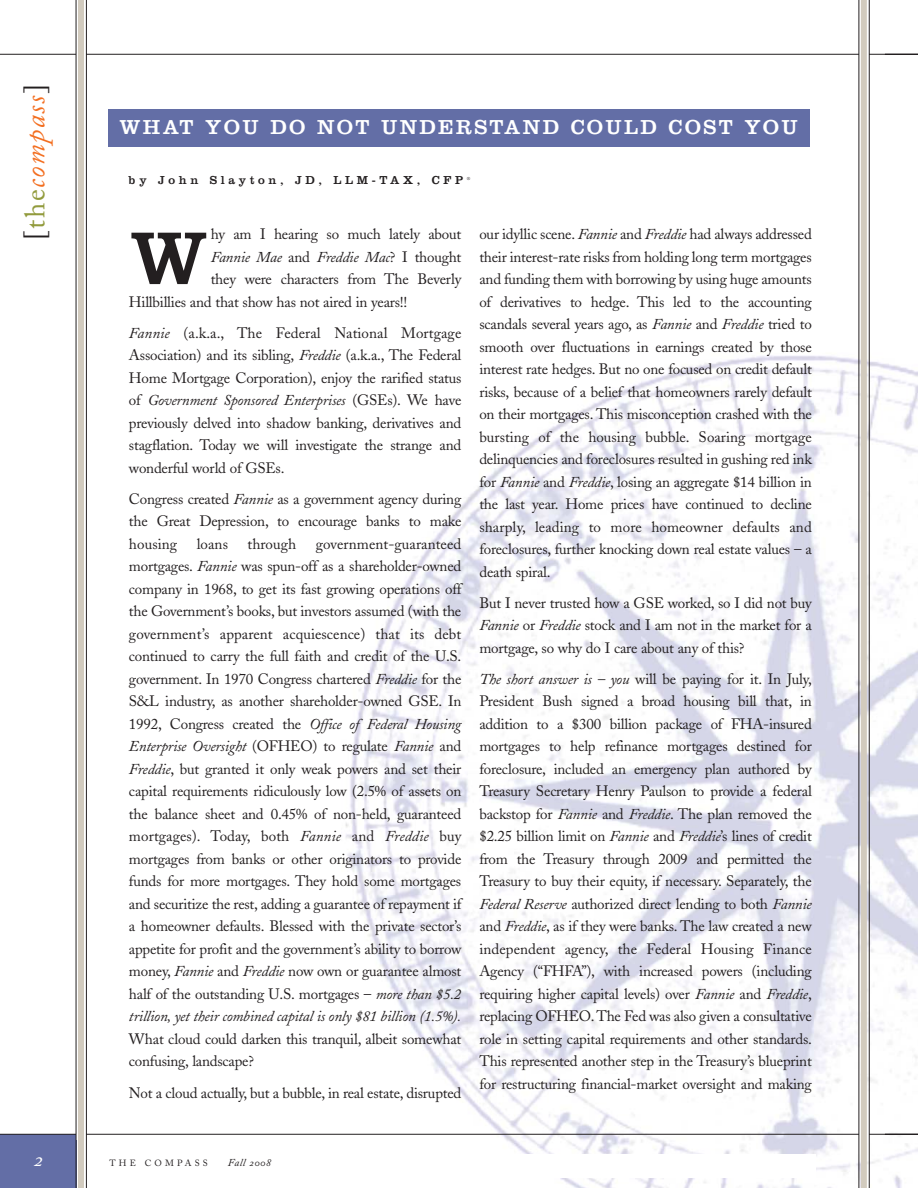
<style>
.page{position:relative;width:918px;height:1188px;background:#fff}
.page>*{position:absolute;margin:0;border:0;box-sizing:border-box;transform-origin:0 0}
.t1{font:77.55px "Clarendon";color:#231f20}
.t2{font:italic 28.05px "Adobe Caslon";letter-spacing:.06em;color:#f36f21}
.t3{font:21px "Clarendon";letter-spacing:.11em;color:#fff}
.t4{font:italic 21px "Adobe Caslon Exp";color:#fff}
.t5{font:15px/22.5px "Adobe Caslon";letter-spacing:-.015em;color:#231f20;text-align:justify}
.t6{font:italic 15px "Adobe Caslon";letter-spacing:-.015em;color:#231f20}
.t7{font:15px "Adobe Caslon";letter-spacing:.005em;color:#231f20}
.t8{font:12px "Clarendon";letter-spacing:.305em;color:#231f20}
.t9{font:italic 10.5px "Adobe Caslon";color:#231f20}
.t10{font:9px "Adobe Caslon";letter-spacing:.35em;color:#231f20}
.t11{font:300 4.5px "Clarendon";color:#231f20}
.s1{font-style:normal;color:#231f20}
.s2{font-style:normal;color:#929b3d}
.s3{font-style:normal}
.s4{font-style:italic}
.s5{font-family:"Adobe Caslon Exp"}
</style>
<div class="page">
<img style="left:341px;top:319px;width:577px;height:869px">
<div style="left:0;top:1134px;width:76px;height:54px;background:#636ea6"></div>
<hr style="left:0;top:1134px;width:918px;height:1px;background:#231f20">
<hr style="left:0;top:54px;width:918px;height:1px;background:#231f20">
<div style="left:76px;top:51px;width:10px;height:9px;background:#fff"></div>
<div style="left:76px;top:1131px;width:10px;height:9px;background:#fff"></div>
<div style="left:859px;top:1131px;width:10px;height:9px;background:#fff"></div>
<div style="left:859px;top:51px;width:10px;height:9px;background:#fff"></div>
<div style="left:861px;top:0;width:6px;height:1188px;background:#d2cbbe"></div>
<hr style="left:859px;top:0;width:1px;height:1188px;background:#231f20">
<hr style="left:869px;top:0;width:1px;height:1188px;background:#231f20">
<div style="left:78px;top:0;width:6px;height:1188px;background:#d2cbbe"></div>
<hr style="left:76px;top:0;width:1px;height:1188px;background:#231f20">
<hr style="left:86px;top:0;width:1px;height:1188px;background:#231f20">
<div style="left:108px;top:1154px;width:707px;height:24px;background:#fff"></div>
<div style="left:108px;top:109px;width:702px;height:38px;background:#636ea6"></div>
<h2 class="t2" style="left:24px;top:240px;width:158px;rotate:-90deg"><span class="s1">[</span><span class="s2">the</span>compass<span class="s1">]</span></h2>
<h3 class="t3" style="left:120px;top:120px;width:680px">WHAT YOU DO NOT UNDERSTAND COULD COST YOU</h3>
<p class="t8" style="left:129px;top:176px;width:336px">by John Slayton, JD, LLM-TAX, CFP</p>
<p class="t11" style="left:467px;top:177px;width:5px">®</p>
<h1 class="t1" style="left:130px;top:231px;width:79px">W</h1>
<p class="t5" style="left:211px;top:225px;width:252px">hy am I hearing so much lately about</p>
<p class="t6" style="left:211px;top:251px;width:252px">Fannie Mae <span class="s3">and</span> Freddie Mac<span class="s3">? I thought</span></p>
<p class="t5" style="left:211px;top:270px;width:252px">they were characters from The Beverly</p>
<p class="t5" style="left:129px;top:292px;width:280px">Hillbillies and that show has not aired in years!!</p>
<p class="t5" style="left:129px;top:323px;width:334px"><span class="s4">Fannie</span> (a.k.a., The Federal National Mortgage Association) and its sibling, <span class="s4">Freddie</span> (a.k.a., The Federal Home Mortgage Corporation), enjoy the rarified status of <span class="s4">Government Sponsored Enterprises</span> (GSEs). We have previously delved into shadow banking, derivatives and stagflation. Today we will investigate the strange and wonderful world of GSEs.</p>
<p class="t5" style="left:129px;top:489px;width:334px">Congress created <span class="s4">Fannie</span> as a government agency during the Great Depression, to encourage banks to make housing</p>
<p class="t5" style="left:129px;top:534px;width:334px;text-indent:187px">government-guaranteed mortgages. <span class="s4">Fannie</span> was spun-off as a shareholder-owned company in 1968, to get its fast growing operations off the Government’s books, but investors assumed (with the government’s apparent acquiescence) that its debt continued to carry the full faith and credit of the U.S. government. In 1970 Congress chartered <span class="s4">Freddie</span> for the S&amp;L industry, as another shareholder-owned GSE. In 1992, Congress created the <span class="s4">Office of Federal Housing Enterprise Oversight</span> (OFHEO) to regulate <span class="s4">Fannie</span> and <span class="s4">Freddie</span>, but granted it only weak powers and set their capital requirements ridiculously low (2.5% of assets on the balance sheet and 0.45% of non-held, guaranteed mortgages). Today, both <span class="s4">Fannie</span> and <span class="s4">Freddie</span> buy mortgages from banks or other originators to provide funds for more mortgages. They hold some mortgages and securitize the rest, adding a guarantee of repayment if a homeowner defaults. Blessed with the private sector’s appetite for profit and the government’s ability to borrow money, <span class="s4">Fannie</span> and <span class="s4">Freddie</span> now own or guarantee almost half of the outstanding U.S. mortgages – <span class="s4">more than $5.2 trillion, yet their combined capital is only $81 billion (1.5%).</span></p>
<p class="t5" style="left:129px;top:1029px;width:334px">What cloud could darken this tranquil, albeit somewhat confusing, landscape?</p>
<p class="t5" style="left:129px;top:1083px;width:334px">Not a cloud actually, but a bubble, in real estate, disrupted</p>
<p class="t5" style="left:197px;top:534px;width:33px">loans</p>
<p class="t7" style="left:248px;top:538px;width:50px">through</p>
<p class="t5" style="left:479px;top:225px;width:334px">our idyllic scene. <span class="s4">Fannie</span> and <span class="s4">Freddie</span> had always addressed their interest-rate risks from holding long term mortgages and funding them with borrowing by using huge amounts of derivatives to hedge. This led to the accounting scandals several years ago, as <span class="s4">Fannie</span> and <span class="s4">Freddie</span> tried to smooth over fluctuations in earnings created by those interest rate hedges. But no one focused on credit default risks, because of a belief that homeowners rarely default on their mortgages. This misconception crashed with the bursting of the housing bubble. Soaring mortgage delinquencies and foreclosures resulted in gushing red ink for <span class="s4">Fannie</span> and <span class="s4">Freddie</span>, losing an aggregate $14 billion in the last year. Home prices have continued to decline sharply, leading to more homeowner defaults and foreclosures, further knocking down real estate values – a death spiral.</p>
<p class="t5" style="left:479px;top:593px;width:334px">But I never trusted how a GSE worked, so I did not buy <span class="s4">Fannie</span> or <span class="s4">Freddie</span> stock and I am not in the market for a mortgage, so why do I care about any of this?</p>
<p class="t5" style="left:479px;top:669px;width:334px"><span class="s4">The short answer is – you</span> will be paying for it. In July, President Bush signed a broad housing bill that, in addition to a $300 billion package of FHA-insured mortgages to help refinance mortgages destined for foreclosure, included an emergency plan authored by Treasury Secretary Henry Paulson to provide a federal backstop for <span class="s4">Fannie</span> and <span class="s4">Freddie</span>. The plan removed the $2.25 billion limit on <span class="s4">Fannie</span> and <span class="s4">Freddie</span>’s lines of credit from the Treasury through 2009 and permitted the Treasury to buy their equity, if necessary. Separately, the <span class="s4">Federal Reserve</span> authorized direct lending to both <span class="s4">Fannie </span>and <span class="s4">Freddie</span>, as if they were banks. The law created a new independent agency, the Federal Housing Finance Agency (“FHFA”), with increased powers (including requiring higher capital levels) over <span class="s4">Fannie</span> and <span class="s4">Freddie</span>, replacing OFHEO. The Fed was also given a consultative role in setting capital requirements and other standards.<br>This represented another step in the Treasury’s blueprint for restructuring financial-market oversight and making</p>
<h3 class="t4" style="left:34px;top:1151px;width:10px">2</h3>
<p class="t10" style="left:110px;top:1160px;width:100px">THE COMPASS</p>
<p class="t9" style="left:228px;top:1159px;width:44px">Fall <span class="s5">2008</span></p>
</div>
